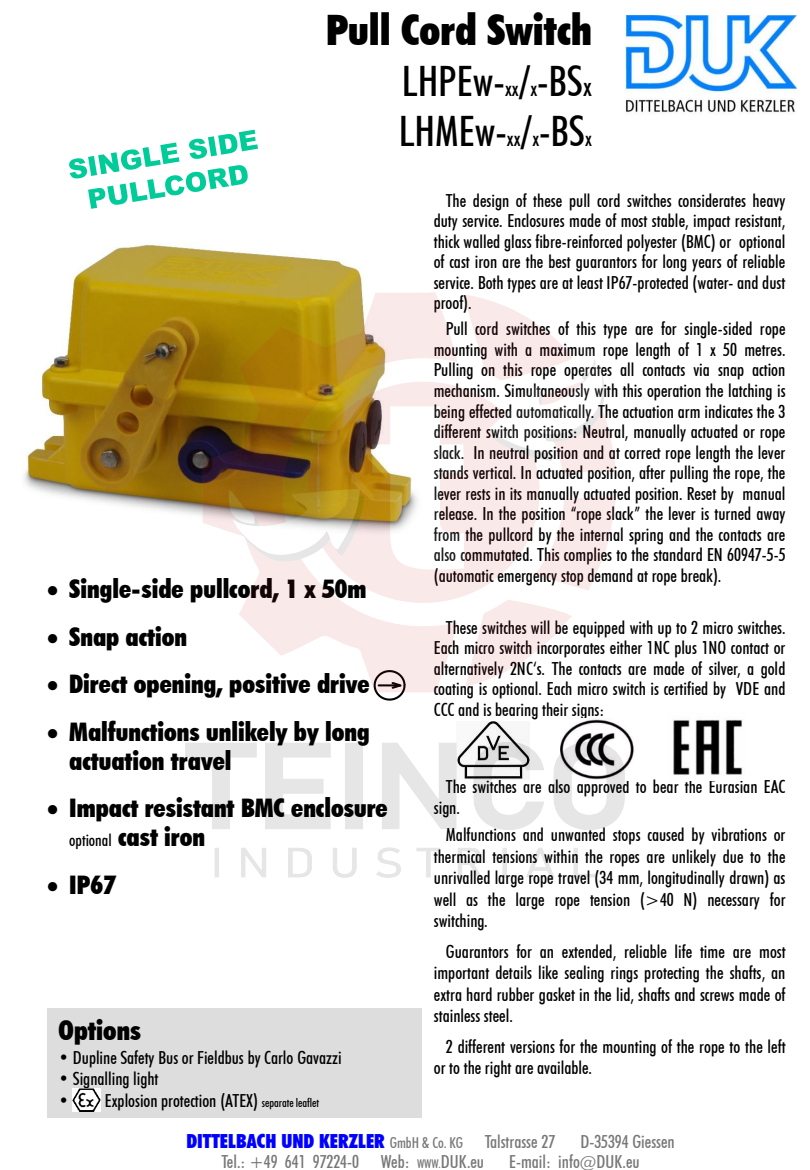
<style>
.page{position:relative;width:810px;height:1170px;background:#fff}
.page>*{position:absolute;margin:0;border:0;box-sizing:border-box;transform-origin:0 0}
.t1{font:500 condensed 42px/50.4px "Futura BT";color:#000;text-align:justify}
.t2{font:900 condensed 27px "Futura BT";color:#000}
.t3{font:900 condensed 25.5px/29.1px "Futura BT";color:#000}
.t4{font:900 condensed 19.5px "Futura BT";color:#00f}
.t5{font:500 condensed 18px/20.5px "Futura BT";color:#000;text-align:justify}
.t6{font:500 condensed 18px "Futura BT";color:#777}
.t7{font:500 condensed 16.5px "Futura BT";color:#000}
.s1{font-weight:900}
.s2{font-size:21px}
.s3{font-size:27px}
.s4{font-weight:900;font-size:25.5px}
.s5{font-size:12px}
.s6{font-weight:500;font-size:15px;color:#777}
.s7{font-weight:500;font-size:18px;color:#777}
.s8{font-size:16.5px}
</style>
<div class="page">
<img style="left:24px;top:244px;width:339px;height:269px">
<img style="left:625px;top:15px;width:171px;height:98px">
<img style="left:624px;top:729px;width:10px;height:51px">
<img style="left:673px;top:719px;width:70px;height:56px">
<div style="left:48px;top:1009px;width:374px;height:109px;background:#ddd"></div>
<img style="left:73px;top:1088px;width:27px;height:24px">
<svg style="left:69px;top:130px;width:189px;height:79px"></svg>
<img style="left:186px;top:293px;width:438px;height:584px">
<h1 class="t1" style="left:399px;top:5px;width:195px;text-indent:-73px"><span class="s1">Pull Cord Switch </span>LHPEw-<span class="s2">xx</span>/<span class="s2">x</span>-BS<span class="s3">x </span>LHMEw-<span class="s2">xx</span>/<span class="s2">x</span>-BS<span class="s2">x</span></h1>
<h3 class="t3" style="left:47px;top:575px;width:321px">• Single-side pullcord, 1 x 50m</h3>
<h3 class="t3" style="left:47px;top:622px;width:142px">• Snap action</h3>
<h3 class="t3" style="left:47px;top:669px;width:324px">• Direct opening, positive drive</h3>
<h3 class="t3" style="left:69px;top:717px;width:302px;text-indent:-22px">• Malfunctions unlikely by long actuation travel</h3>
<h3 class="t3" style="left:47px;top:793px;width:343px">• Impact resistant BMC enclosure</h3>
<p class="t7" style="left:69px;top:830px;width:137px">optional <span class="s4">cast iron</span></p>
<h3 class="t3" style="left:47px;top:870px;width:70px">• IP67</h3>
<h2 class="t2" style="left:59px;top:1014px;width:84px">Options</h2>
<p class="t5" style="left:59px;top:1047px;width:285px">• Dupline Safety Bus or Fieldbus by Carlo Gavazzi</p>
<p class="t5" style="left:59px;top:1069px;width:101px">• Signalling light</p>
<p class="t5" style="left:59px;top:1090px;width:262px">• Explosion protection (ATEX) <span class="s5">separate leaflet</span></p>
<p class="t5" style="left:434px;top:190px;width:353px;text-indent:12px">The design of these pull cord switches considerates heavy duty service. Enclosures made of most stable, impact resistant, thick walled glass fibre-reinforced polyester (BMC) or optional of cast iron are the best guarantors for long years of reliable service. Both types are at least IP67-protected (water- and dust proof).</p>
<p class="t5" style="left:434px;top:319px;width:353px;text-indent:12px">Pull cord switches of this type are for single-sided rope mounting with a maximum rope length of 1 x 50 metres.<br>Pulling on this rope operates all contacts via snap action mechanism. Simultaneously with this operation the latching is being effected automatically. The actuation arm indicates the 3 different switch positions: Neutral, manually actuated or rope slack. In neutral position and at correct rope length the lever stands vertical. In actuated position, after pulling the rope, the lever rests in its manually actuated position. Reset by manual release. In the position “rope slack” the lever is turned away from the pullcord by the internal spring and the contacts are also commutated. This complies to the standard EN 60947-5-5 (automatic emergency stop demand at rope break).</p>
<p class="t5" style="left:434px;top:617px;width:353px;text-indent:12px">These switches will be equipped with up to 2 micro switches.<br>Each micro switch incorporates either 1NC plus 1NO contact or alternatively 2NC‘s. The contacts are made of silver, a gold coating is optional. Each micro switch is certified by VDE and CCC and is bearing their signs:</p>
<p class="t5" style="left:434px;top:777px;width:353px;text-indent:12px">The switches are also approved to bear the Eurasian EAC sign.</p>
<p class="t5" style="left:434px;top:824px;width:353px;line-height:21.6px;text-indent:12px">Malfunctions and unwanted stops caused by vibrations or thermical tensions within the ropes are unlikely due to the unrivalled large rope travel (34 mm, longitudinally drawn) as well as the large rope tension (&gt;40 N) necessary for switching.</p>
<p class="t5" style="left:434px;top:940px;width:353px;line-height:21.6px;text-indent:12px">Guarantors for an extended, reliable life time are most important details like sealing rings protecting the shafts, an extra hard rubber gasket in the lid, shafts and screws made of stainless steel.</p>
<p class="t5" style="left:434px;top:1035px;width:353px;line-height:21.6px;text-indent:12px">2 different versions for the mounting of the rope to the left or to the right are available.</p>
<p class="t4" style="left:186px;top:1129px;width:370px">DITTELBACH UND KERZLER <span class="s6">GmbH &amp; Co. KG</span> <span class="s7">Talstrasse 27</span></p>
<p class="t6" style="left:580px;top:1131px;width:96px">D-35394 Giessen</p>
<p class="t6" style="left:222px;top:1151px;width:264px">Tel.: +49 641 97224-0 Web: <span class="s5">WWW.</span>DUK.eu</p>
<p class="t6" style="left:509px;top:1151px;width:132px">E-mail: info<span class="s8">@</span>DUK.eu</p>
</div>
